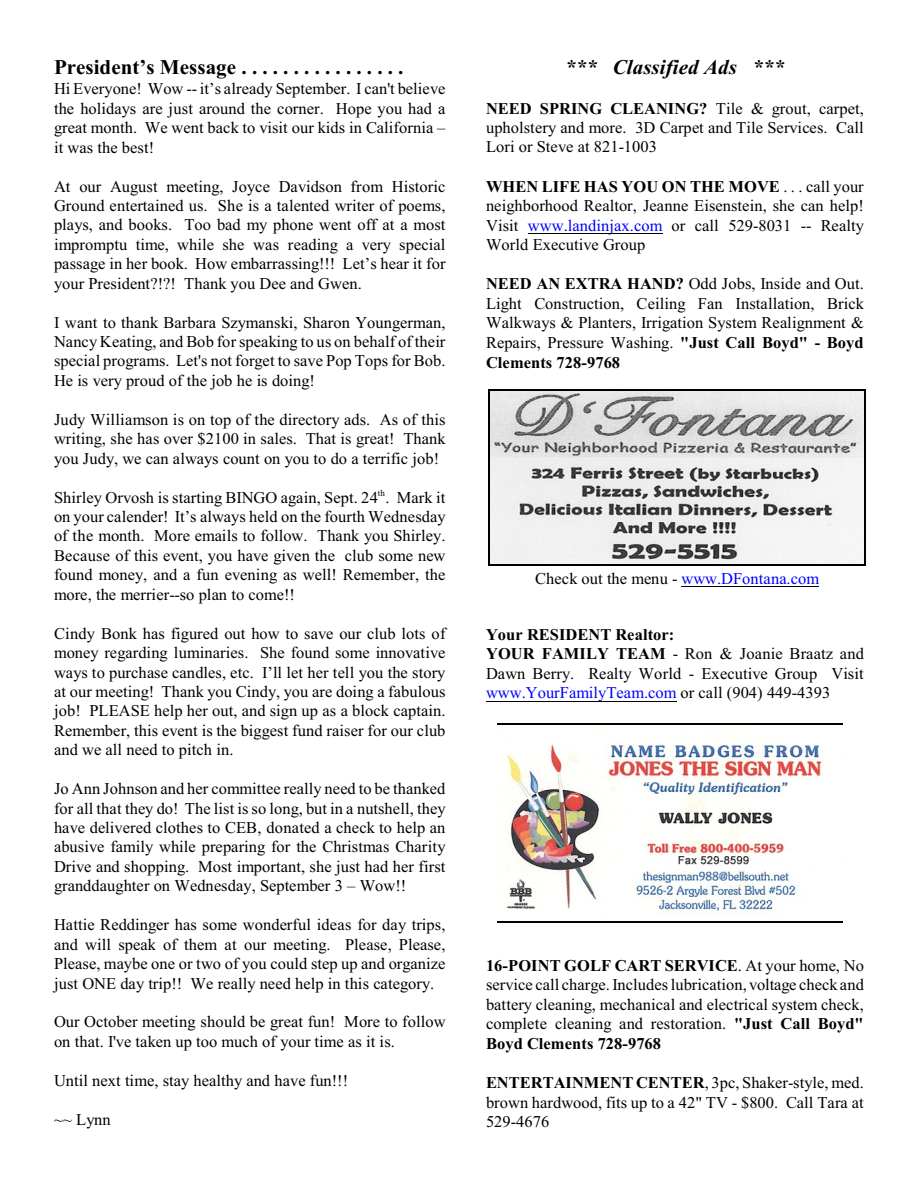
<style>
.page{position:relative;width:918px;height:1188px;background:#fff}
.page>*{position:absolute;margin:0;border:0;box-sizing:border-box;transform-origin:0 0}
.t1{font:700 21px "Times New Roman";color:#000}
.t2{font:italic 700 21px "Times New Roman";letter-spacing:.01em;color:#000}
.t3{font:16.5px/19.5px "Times New Roman";letter-spacing:.005em;color:#000;text-align:justify}
.t4{font:9px "Times New Roman";color:#000}
.s1{font-weight:700}
.s2{color:#00f}
</style>
<div class="page">
<img style="left:490px;top:391px;width:375px;height:174px">
<hr style="left:488px;top:390px;width:1px;height:176px;background:#000">
<hr style="left:865px;top:390px;width:1px;height:176px;background:#000">
<hr style="left:488px;top:390px;width:378px;height:1px;background:#000">
<hr style="left:488px;top:565px;width:378px;height:1px;background:#000">
<hr style="left:681px;top:586px;width:138px;height:1px;background:#000">
<img style="left:497px;top:724px;width:346px;height:198px">
<hr style="left:497px;top:723px;width:346px;height:1px;background:#000">
<hr style="left:497px;top:922px;width:346px;height:1px;background:#000">
<hr style="left:528px;top:233px;width:134px;height:1px;background:#000">
<hr style="left:486px;top:701px;width:190px;height:1px;background:#000">
<p class="t1" style="left:54px;top:60px;width:351px">President’s Message . . . . . . . . . . . . . . . .</p>
<p class="t3" style="left:54px;top:81px;width:393px">Hi Everyone! Wow -- it’s already September. I can't believe the holidays are just around the corner. Hope you had a great month. We went back to visit our kids in California – it was the best!</p>
<p class="t3" style="left:54px;top:178px;width:393px">At our August meeting, Joyce Davidson from Historic Ground entertained us. She is a talented writer of poems, plays, and books. Too bad my phone went off at a most impromptu time, while she was reading a very special passage in her book. How embarrassing!!! Let’s hear it for your President?!?! Thank you Dee and Gwen.</p>
<p class="t3" style="left:54px;top:314px;width:393px">I want to thank Barbara Szymanski, Sharon Youngerman, Nancy Keating, and Bob for speaking to us on behalf of their special programs. Let's not forget to save Pop Tops for Bob.<br>He is very proud of the job he is doing!</p>
<p class="t3" style="left:54px;top:411px;width:393px">Judy Williamson is on top of the directory ads. As of this writing, she has over $2100 in sales. That is great! Thank you Judy, we can always count on you to do a terrific job!</p>
<p class="t3" style="left:54px;top:489px;width:393px">Shirley Orvosh is starting BINGO again, Sept. 24 . Mark it</p>
<p class="t4" style="left:378px;top:490px;width:9px">th</p>
<p class="t3" style="left:54px;top:508px;width:393px">on your calender! It’s always held on the fourth Wednesday of the month. More emails to follow. Thank you Shirley.<br>Because of this event, you have given the club some new found money, and a fun evening as well! Remember, the more, the merrier--so plan to come!!</p>
<p class="t3" style="left:54px;top:625px;width:393px">Cindy Bonk has figured out how to save our club lots of money regarding luminaries. She found some innovative ways to purchase candles, etc. I’ll let her tell you the story at our meeting! Thank you Cindy, you are doing a fabulous job! PLEASE help her out, and sign up as a block captain.<br>Remember, this event is the biggest fund raiser for our club and we all need to pitch in.</p>
<p class="t3" style="left:54px;top:780px;width:393px">Jo Ann Johnson and her committee really need to be thanked for all that they do! The list is so long, but in a nutshell, they have delivered clothes to CEB, donated a check to help an abusive family while preparing for the Christmas Charity Drive and shopping. Most important, she just had her first granddaughter on Wednesday, September 3 – Wow!!</p>
<p class="t3" style="left:54px;top:917px;width:393px">Hattie Reddinger has some wonderful ideas for day trips, and will speak of them at our meeting. Please, Please, Please, maybe one or two of you could step up and organize just ONE day trip!! We really need help in this category.</p>
<p class="t3" style="left:54px;top:1014px;width:393px">Our October meeting should be great fun! More to follow on that. I've taken up too much of your time as it is.</p>
<p class="t3" style="left:54px;top:1072px;width:296px">Until next time, stay healthy and have fun!!!</p>
<p class="t3" style="left:54px;top:1111px;width:58px">~~ Lynn</p>
<p class="t2" style="left:565px;top:60px;width:221px">*** Classified Ads ***</p>
<p class="t3" style="left:486px;top:100px;width:379px"><span class="s1">NEED SPRING CLEANING?</span> Tile &amp; grout, carpet, upholstery and more. 3D Carpet and Tile Services. Call Lori or Steve at 821-1003</p>
<p class="t3" style="left:486px;top:178px;width:380px"><span class="s1">WHEN LIFE HAS YOU ON THE MOVE</span> . . . call your neighborhood Realtor, Jeanne Eisenstein, she can help!<br>Visit <span class="s2">www.landinjax.com</span> or call 529-8031 -- Realty World Executive Group</p>
<p class="t3" style="left:486px;top:275px;width:380px"><span class="s1">NEED AN EXTRA HAND?</span> Odd Jobs, Inside and Out.<br>Light Construction, Ceiling Fan Installation, Brick Walkways &amp; Planters, Irrigation System Realignment &amp; Repairs, Pressure Washing. <span class="s1">"Just Call Boyd" - Boyd Clements 728-9768</span></p>
<p class="t3" style="left:535px;top:570px;width:286px">Check out the menu - <span class="s2">www.DFontana.com</span></p>
<p class="t3" style="left:486px;top:626px;width:379px;text-align:left"><span class="s1">Your RESIDENT Realtor:<br>YOUR FAMILY TEAM</span> - Ron &amp; Joanie Braatz and Dawn Berry. Realty World - Executive Group Visit <span class="s2">www.YourFamilyTeam.com</span> or call (904) 449-4393</p>
<p class="t3" style="left:486px;top:957px;width:379px"><span class="s1">16-POINT GOLF CART SERVICE</span>. At your home, No service call charge. Includes lubrication, voltage check and battery cleaning, mechanical and electrical system check, complete cleaning and restoration. <span class="s1">"Just Call Boyd" Boyd Clements 728-9768</span></p>
<p class="t3" style="left:486px;top:1074px;width:379px"><span class="s1">ENTERTAINMENT CENTER</span>, 3pc, Shaker-style, med. brown hardwood, fits up to a 42" TV - $800. Call Tara at 529-4676</p>
</div>
